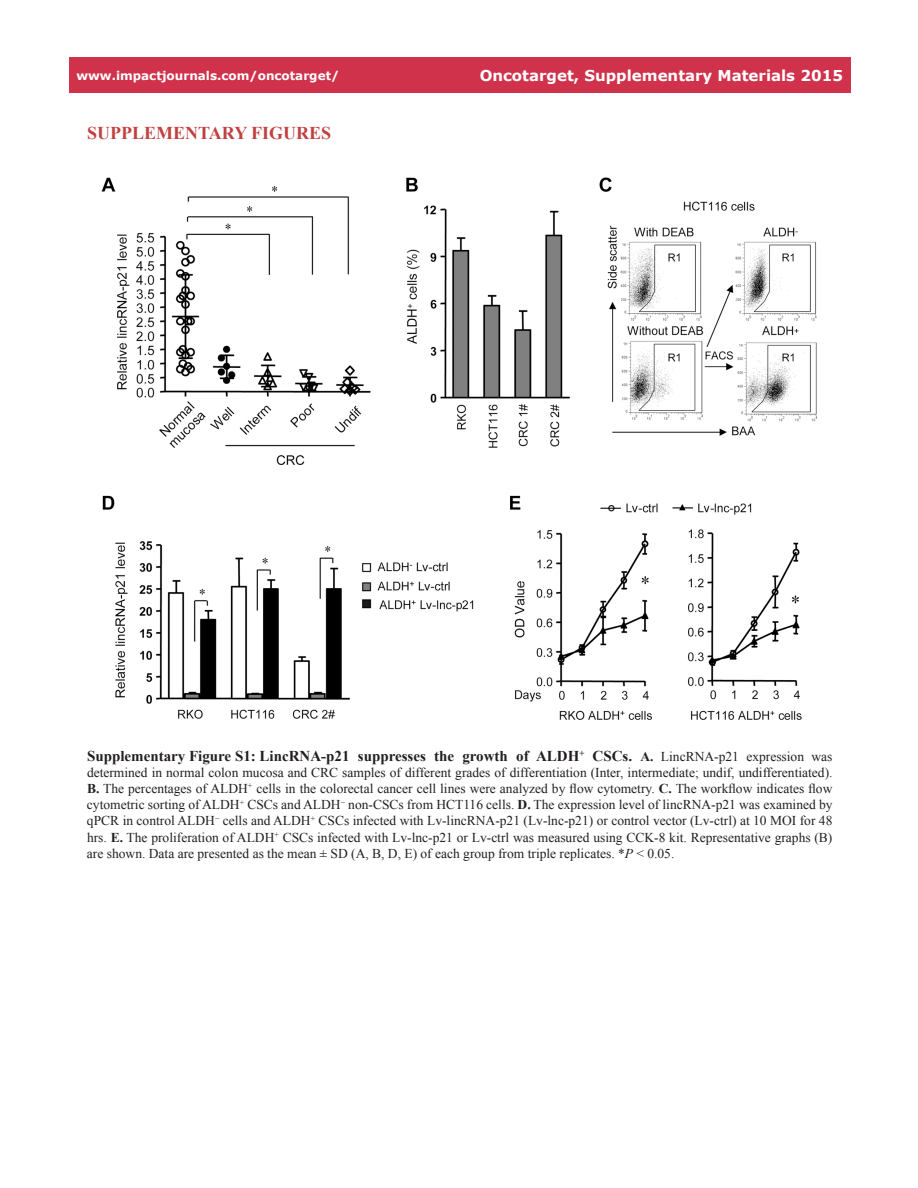
<style>
.page{position:relative;width:918px;height:1188px;background:#fff}
.page>*{position:absolute;margin:0;border:0;box-sizing:border-box;transform-origin:0 0}
.t1{font:700 18px "Times New Roman";color:#c14141}
.t2{font:700 15px "Times New Roman";color:#231f20}
.t3{font:700 15px "Verdana";color:#fff}
.t4{font:13.5px/16.2px "Times New Roman";color:#231f20;text-align:justify}
.t5{font:700 12px "Verdana";color:#fff}
.s1{font-size:13.5px}
.s2{font-weight:400;font-size:13.5px}
.s3{font-weight:700}
.s4{font-style:italic}
</style>
<div class="page">
<div style="left:69px;top:57px;width:781px;height:36px;background:#d0324c"></div>
<img style="left:101px;top:177px;width:716px;height:543px">
<p class="t5" style="left:76px;top:67px;width:264px">www.impactjournals.com/oncotarget/</p>
<p class="t3" style="left:480px;top:66px;width:365px">Oncotarget, Supplementary Materials 2015</p>
<h1 class="t1" style="left:87px;top:120px;width:209px">SUPPLEMENTARY Figures</h1>
<p class="t2" style="left:87px;top:745px;width:747px">Supplementary Figure S1: LincRNA-p21 suppresses the growth of ALDH<sup>+</sup> CSCs. <span class="s1">A.</span> <span class="s2">LincRNA-p21 expression was</span></p>
<p class="t4" style="left:87px;top:764px;width:747px">determined in normal colon mucosa and CRC samples of different grades of differentiation (Inter, intermediate; undif, undifferentiated).<br><span class="s3">B.</span> The percentages of ALDH<sup>+</sup> cells in the colorectal cancer cell lines were analyzed by flow cytometry. <span class="s3">C.</span> The workflow indicates flow cytometric sorting of ALDH<sup>+</sup> CSCs and ALDH<sup>−</sup> non-CSCs from HCT116 cells. <span class="s3">D.</span> The expression level of lincRNA-p21 was examined by qPCR in control ALDH<sup>−</sup> cells and ALDH<sup>+</sup> CSCs infected with Lv-lincRNA-p21 (Lv-lnc-p21) or control vector (Lv-ctrl) at 10 MOI for 48 hrs. <span class="s3">E.</span> The proliferation of ALDH<sup>+</sup> CSCs infected with Lv-lnc-p21 or Lv-ctrl was measured using CCK-8 kit. Representative graphs (B) are shown. Data are presented as the mean ± SD (A, B, D, E) of each group from triple replicates. *<span class="s4">P</span> &lt; 0.05.</p>
</div>
